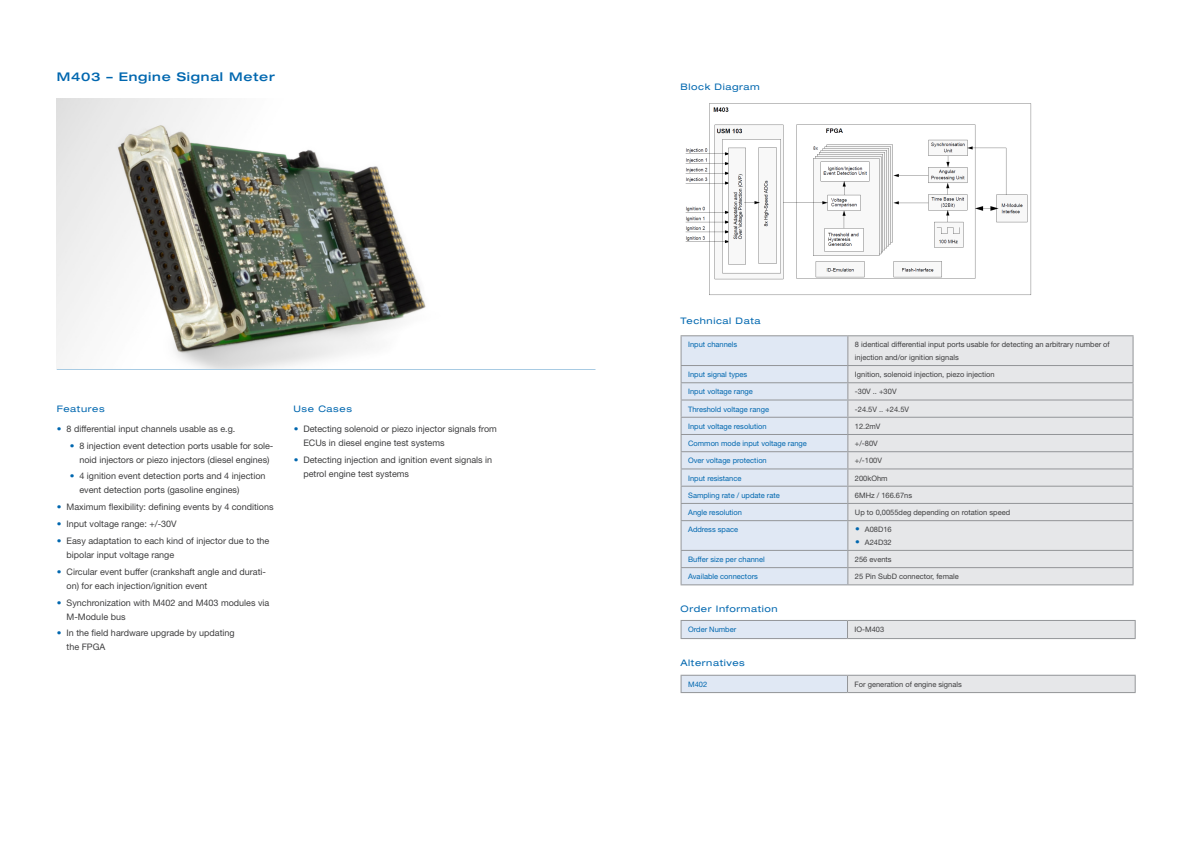
<style>
.page{position:relative;width:1191px;height:842px;background:#fff}
.page>*{position:absolute;margin:0;border:0;box-sizing:border-box;transform-origin:0 0}
.Überschrift_Kapitel{font:500 expanded 12px "Helvetica Neue LT Pro";letter-spacing:.06em;color:#0067af;scale:1.05 1}
.t1{font:9px/14px "Helvetica Neue LT";color:#3e3e3f}
.Subline{font:expanded 9px "Helvetica Neue LT";letter-spacing:.06em;color:#0067af;scale:1.05 1}
.t2{font:7.5px/12.5px "Helvetica Neue LT";color:#3e3e3f}
.t3{font:7.5px "Helvetica Neue LT";color:#0067af}
.s1{color:#0067af}
.s2{font-size:9px;color:#0067af}
</style>
<div class="page">
<hr style="left:57px;top:368px;width:538px;height:1px;background:#0067af">
<img style="left:57px;top:99px;width:369px;height:269px">
<img style="left:685px;top:103px;width:347px;height:192px">
<div style="left:848px;top:336px;width:284px;height:248px;background:#e6e7e9"></div>
<hr style="left:848px;top:382px;width:285px;height:1px;background:#939598">
<hr style="left:848px;top:417px;width:285px;height:1px;background:#939598">
<hr style="left:848px;top:451px;width:285px;height:1px;background:#939598">
<hr style="left:848px;top:486px;width:285px;height:1px;background:#939598">
<hr style="left:848px;top:520px;width:285px;height:1px;background:#939598">
<hr style="left:848px;top:567px;width:285px;height:1px;background:#939598">
<hr style="left:848px;top:365px;width:285px;height:1px;background:#939598">
<hr style="left:848px;top:399px;width:285px;height:1px;background:#939598">
<hr style="left:848px;top:434px;width:285px;height:1px;background:#939598">
<hr style="left:848px;top:468px;width:285px;height:1px;background:#939598">
<hr style="left:848px;top:503px;width:285px;height:1px;background:#939598">
<hr style="left:848px;top:550px;width:285px;height:1px;background:#939598">
<svg style="left:1132px;top:336px;width:1px;height:248px"></svg>
<hr style="left:680px;top:335px;width:168px;height:1px;background:#939598">
<hr style="left:848px;top:335px;width:285px;height:1px;background:#939598">
<svg style="left:680px;top:336px;width:168px;height:248px;background:#dbe3ef"></svg>
<hr style="left:680px;top:584px;width:168px;height:1px;background:#939598">
<hr style="left:848px;top:584px;width:285px;height:1px;background:#939598">
<div style="left:681px;top:620px;width:166px;height:19px;background:#e0e8f4"></div>
<div style="left:847px;top:620px;width:288px;height:19px;background:#e6e7e9"></div>
<svg style="left:847px;top:621px;width:1px;height:17px"></svg>
<svg style="left:1134px;top:621px;width:1px;height:17px"></svg>
<hr style="left:680px;top:620px;width:167px;height:1px;background:#939598">
<svg style="left:680px;top:621px;width:1px;height:17px"></svg>
<hr style="left:680px;top:638px;width:167px;height:1px;background:#939598">
<hr style="left:847px;top:638px;width:288px;height:1px;background:#939598">
<hr style="left:847px;top:620px;width:288px;height:1px;background:#939598">
<div style="left:681px;top:675px;width:166px;height:18px;background:#e0e8f4"></div>
<div style="left:847px;top:675px;width:288px;height:18px;background:#e6e7e9"></div>
<hr style="left:680px;top:675px;width:167px;height:1px;background:#939598">
<svg style="left:680px;top:676px;width:1px;height:16px"></svg>
<hr style="left:680px;top:692px;width:167px;height:1px;background:#939598">
<hr style="left:847px;top:675px;width:288px;height:1px;background:#939598">
<svg style="left:1134px;top:676px;width:1px;height:16px"></svg>
<hr style="left:847px;top:692px;width:288px;height:1px;background:#939598">
<svg style="left:847px;top:676px;width:1px;height:16px"></svg>
<div style="left:804px;top:128px;width:21px;height:7px;background:#fff"></div>
<p class="Überschrift_Kapitel" style="left:57px;top:69px;width:209px">M403 – Engine Signal Meter</p>
<p class="Subline" style="left:57px;top:403px;width:47px">Features</p>
<p class="t1" style="left:57px;top:421px;width:180px"><span class="s1">•</span> 8 differential input channels usable as e.g.</p>
<p class="t1" style="left:79px;top:438px;width:196px;text-indent:-10px"><span class="s1">•</span> 8 injection event detection ports usable for sole&shy;noid injectors or piezo injectors (diesel engines)</p>
<p class="t1" style="left:79px;top:469px;width:188px;text-indent:-10px"><span class="s1">•</span> 4 ignition event detection ports and 4 injection event detection ports (gasoline engines)</p>
<p class="t1" style="left:57px;top:500px;width:218px"><span class="s1">•</span> Maximum flexibility: defining events by 4 conditions</p>
<p class="t1" style="left:57px;top:517px;width:121px"><span class="s1">•</span> Input voltage range: +/-30V</p>
<p class="t1" style="left:67px;top:534px;width:204px;text-indent:-10px"><span class="s1">•</span> Easy adaptation to each kind of injector due to the bipolar input voltage range</p>
<p class="t1" style="left:67px;top:564px;width:201px;text-indent:-10px"><span class="s1">•</span> Circular event buffer (crankshaft angle and durati&shy;on) for each injection/ignition event</p>
<p class="t1" style="left:67px;top:595px;width:204px;text-indent:-10px"><span class="s1">•</span> Synchronization with M402 and M403 modules via<br>M-Module bus</p>
<p class="t1" style="left:67px;top:626px;width:170px;text-indent:-10px"><span class="s1">•</span> In the field hardware upgrade by updating the FPGA</p>
<p class="Subline" style="left:293px;top:403px;width:57px">Use Cases</p>
<p class="t1" style="left:303px;top:421px;width:195px;text-indent:-10px"><span class="s1">•</span> Detecting solenoid or piezo injector signals from<br>ECUs in diesel engine test systems</p>
<p class="t1" style="left:303px;top:452px;width:190px;text-indent:-10px"><span class="s1">•</span> Detecting injection and ignition event signals in petrol engine test systems</p>
<p class="Subline" style="left:680px;top:81px;width:77px">Block Diagram</p>
<p class="Subline" style="left:680px;top:315px;width:78px">Technical Data</p>
<p class="t3" style="left:688px;top:340px;width:51px">Input channels</p>
<p class="t2" style="left:855px;top:338px;width:256px">8 identical differential input ports usable for detecting an arbitrary number of injection and/or ignition signals</p>
<p class="t3" style="left:688px;top:370px;width:61px">Input signal types</p>
<p class="t2" style="left:855px;top:368px;width:141px">Ignition, solenoid injection, piezo injection</p>
<p class="t3" style="left:688px;top:387px;width:66px">Input voltage range</p>
<p class="t2" style="left:855px;top:385px;width:43px">-30V .. +30V</p>
<p class="t3" style="left:688px;top:404px;width:82px">Threshold voltage range</p>
<p class="t2" style="left:855px;top:403px;width:56px">-24.5V .. +24.5V</p>
<p class="t3" style="left:688px;top:422px;width:80px">Input voltage resolution</p>
<p class="t2" style="left:855px;top:420px;width:27px">12.2mV</p>
<p class="t3" style="left:688px;top:439px;width:120px">Common mode input voltage range</p>
<p class="t2" style="left:855px;top:437px;width:24px">+/-80V</p>
<p class="t3" style="left:688px;top:456px;width:80px">Over voltage protection</p>
<p class="t2" style="left:855px;top:454px;width:29px">+/-100V</p>
<p class="t3" style="left:688px;top:473px;width:55px">Input resistance</p>
<p class="t2" style="left:855px;top:471px;width:34px">200kOhm</p>
<p class="t3" style="left:688px;top:491px;width:93px">Sampling rate / update rate</p>
<p class="t2" style="left:855px;top:489px;width:59px">6MHz / 166.67ns</p>
<p class="t3" style="left:688px;top:508px;width:55px">Angle resolution</p>
<p class="t2" style="left:855px;top:506px;width:157px">Up to 0,0055deg depending on rotation speed</p>
<p class="t3" style="left:688px;top:525px;width:52px">Address space</p>
<p class="t2" style="left:855px;top:523px;width:38px"><span class="s2">•</span> A08D16</p>
<p class="t2" style="left:855px;top:536px;width:38px"><span class="s2">•</span> A24D32</p>
<p class="t3" style="left:688px;top:555px;width:78px">Buffer size per channel</p>
<p class="t2" style="left:855px;top:553px;width:38px">256 events</p>
<p class="t3" style="left:688px;top:572px;width:71px">Available connectors</p>
<p class="t2" style="left:855px;top:570px;width:105px">25 Pin SubD connector, female</p>
<p class="Subline" style="left:680px;top:603px;width:94px">Order Information</p>
<p class="t3" style="left:688px;top:625px;width:50px">Order Number</p>
<p class="t2" style="left:854px;top:623px;width:31px">IO-M403</p>
<p class="Subline" style="left:680px;top:657px;width:63px">Alternatives</p>
<p class="t3" style="left:688px;top:680px;width:21px">M402</p>
<p class="t2" style="left:854px;top:678px;width:109px">For generation of engine signals</p>
</div>
